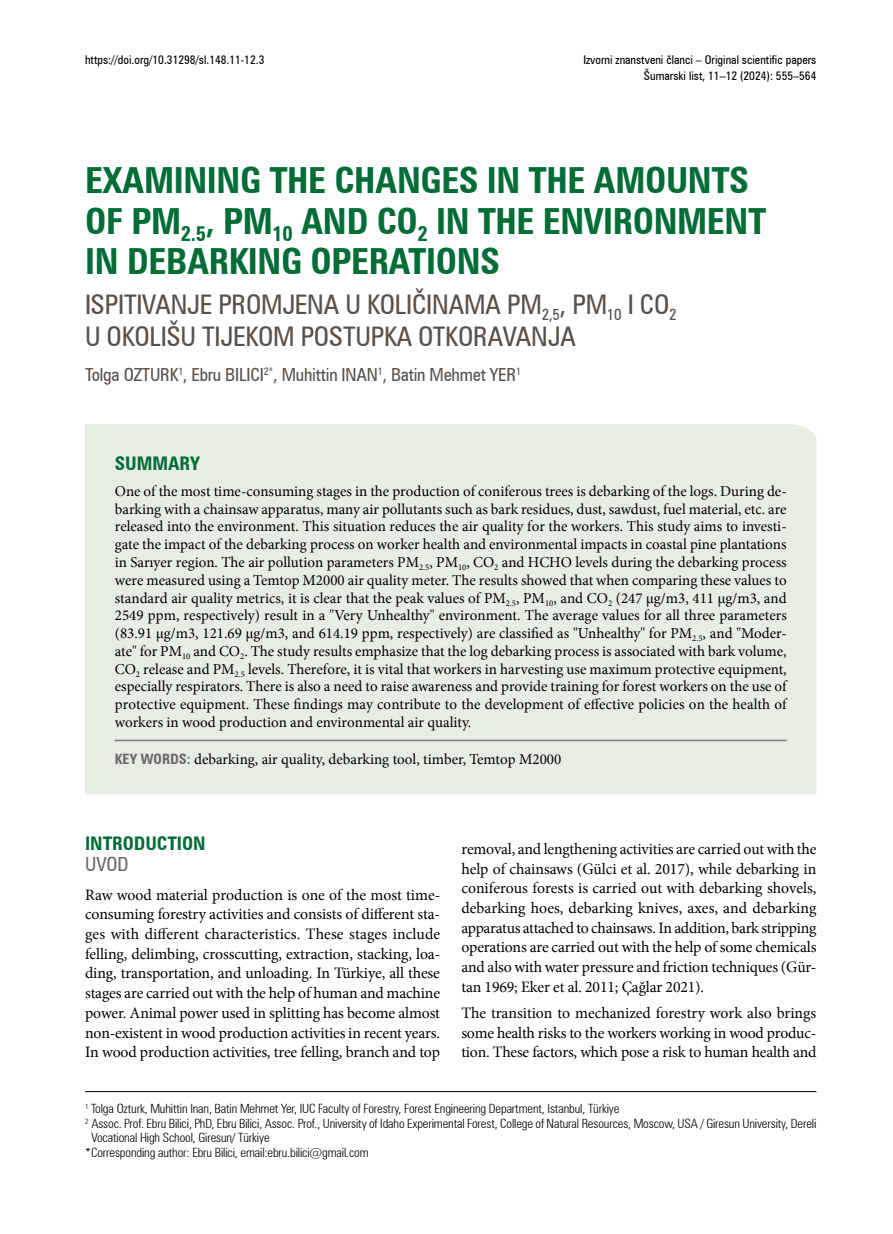
<style>
.page{position:relative;width:893px;height:1234px;background:#fff}
.page>*{position:absolute;margin:0;border:0;box-sizing:border-box;transform-origin:0 0}
.t1{font:700 condensed 36px/40.5px "Zurich BT";letter-spacing:-.01em;color:#006c36}
.t2{font:condensed 27px/31.5px "Zurich BT";letter-spacing:-.01em;color:#57514d}
.t3{font:condensed 19.5px "Zurich BT";color:#6b6764}
.t4{font:700 condensed 18.75px "Zurich BT";color:#006c36}
.t5{font:condensed 18px "Zurich BT";letter-spacing:-.01em;color:#57514d}
.t6{font:15.75px/19.6px "Minion Pro";letter-spacing:-.01em;color:#000;text-align:justify}
.t7{font:15px/17.7px "Minion Pro";color:#000;text-align:justify}
.t8{font:300 condensed 12.75px/15.1px "Zurich BT";letter-spacing:-.01em;color:#000}
.t9{font:condensed 12px/16.4px "Zurich BT";color:#000;text-align:right}
.t10{font:300 condensed 7.35px "Zurich BT";color:#000}
.s1{font-family:"Zurich BT";font-weight:700;font-stretch:condensed;font-size:14.25px;color:#6b6764}
</style>
<div class="page">
<hr style="left:0;top:0;width:1px;height:1233px;background:#ebcf95">
<div style="left:85px;top:424px;width:731px;height:370px;background:#e7ede3"></div>
<hr style="left:115px;top:739px;width:672px;height:2px;background:#807c7a">
<hr style="left:85px;top:1090px;width:731px;height:1px;background:#000">
<p class="t9" style="left:85px;top:51px;width:181px">https://doi.org/10.31298/sl.148.11-12.3</p>
<p class="t9" style="left:583px;top:51px;width:234px">Izvorni znanstveni članci – Original scientific papers<br>Šumarski list, 11–12 (2024): 555–564</p>
<h1 class="t1" style="left:85px;top:160px;width:683px">EXAMINING THE CHANGES IN THE AMOUNTS<br>OF PM<sub>2.5</sub>, PM<sub>10</sub> AND CO<sub>2</sub> IN THE ENVIRONMENT<br>IN DEBARKING OPERATIONS</h1>
<h2 class="t2" style="left:85px;top:288px;width:593px">ISPITIVANJE PROMJENA U KOLIČINAMA PM<sub>2,5</sub>, PM<sub>10</sub> I CO<sub>2<br></sub>U OKOLIŠU TIJEKOM POSTUPKA OTKORAVANJA</h2>
<p class="t5" style="left:85px;top:363px;width:437px">Tolga OZTURK<sup>1</sup>, Ebru BILICI<sup>2*</sup>, Muhittin INAN<sup>1</sup>, Batin Mehmet YER<sup>1</sup></p>
<p class="t4" style="left:115px;top:451px;width:87px">SUMMARY</p>
<p class="t7" style="left:115px;top:482px;width:674px">One of the most time-consuming stages in the production of coniferous trees is debarking of the logs. During de&shy;barking with a chainsaw apparatus, many air pollutants such as bark residues, dust, sawdust, fuel material, etc. are released into the environment. This situation reduces the air quality for the workers. This study aims to investi&shy;gate the impact of the debarking process on worker health and environmental impacts in coastal pine plantations in Sarıyer region. The air pollution parameters PM<sub>2.5</sub>, PM<sub>10</sub>, CO<sub>2</sub> and HCHO levels during the debarking process were measured using a Temtop M2000 air quality meter. The results showed that when comparing these values to standard air quality metrics, it is clear that the peak values of PM<sub>2.5</sub>, PM<sub>10</sub>, and CO<sub>2</sub> (247 μg/m3, 411 μg/m3, and 2549 ppm, respectively) result in a "Very Unhealthy" environment. The average values for all three parameters (83.91 μg/m3, 121.69 μg/m3, and 614.19 ppm, respectively) are classified as "Unhealthy" for PM<sub>2.5</sub>, and "Moder&shy;ate" for PM<sub>10</sub> and CO<sub>2</sub>. The study results emphasize that the log debarking process is associated with bark volume, CO<sub>2</sub> release and PM<sub>2.5</sub> levels. Therefore, it is vital that workers in harvesting use maximum protective equipment, especially respirators. There is also a need to raise awareness and provide training for forest workers on the use of protective equipment. These findings may contribute to the development of effective policies on the health of workers in wood production and environmental air quality.</p>
<p class="t7" style="left:115px;top:749px;width:448px"><span class="s1">KEY WORDS:</span> debarking, air quality, debarking tool, timber, Temtop M2000</p>
<p class="t4" style="left:85px;top:832px;width:122px">INTRODUCTION</p>
<h3 class="t3" style="left:85px;top:852px;width:45px">UVOD</h3>
<p class="t6" style="left:85px;top:884px;width:357px">Raw wood material production is one of the most time&shy;consuming forestry activities and consists of different sta&shy;ges with different characteristics. These stages include felling, delimbing, crosscutting, extraction, stacking, loa&shy;ding, transportation, and unloading. In Türkiye, all these stages are carried out with the help of human and machine power. Animal power used in splitting has become almost non-existent in wood production activities in recent years.<br>In wood production activities, tree felling, branch and top</p>
<p class="t6" style="left:461px;top:838px;width:357px">removal, and lengthening activities are carried out with the help of chainsaws (Gülci et al. 2017), while debarking in coniferous forests is carried out with debarking shovels, debarking hoes, debarking knives, axes, and debarking apparatus attached to chainsaws. In addition, bark stripping operations are carried out with the help of some chemicals and also with water pressure and friction techniques (Gür&shy;tan 1969; Eker et al. 2011; Çağlar 2021).</p>
<p class="t6" style="left:461px;top:1002px;width:357px">The transition to mechanized forestry work also brings some health risks to the workers working in wood produc&shy;tion. These factors, which pose a risk to human health and</p>
<p class="t10" style="left:85px;top:1101px;width:5px">1</p>
<p class="t8" style="left:85px;top:1100px;width:733px;text-indent:6px">Tolga Ozturk, Muhittin Inan, Batin Mehmet Yer, IUC Faculty of Forestry, Forest Engineering Department, Istanbul, Türkiye<br><sup>2</sup> Assoc. Prof. Ebru Bilici, PhD, Ebru Bilici, Assoc. Prof., University of Idaho Experimental Forest, College of Natural Resources, Moscow, USA / Giresun University, Dereli</p>
<p class="t8" style="left:85px;top:1129px;width:285px;line-height:14.5px;text-indent:6px">Vocational High School, Giresun/ Türkiye<br>*Corresponding author: Ebru Bilici, email:ebru.bilici@gmail.com</p>
</div>
